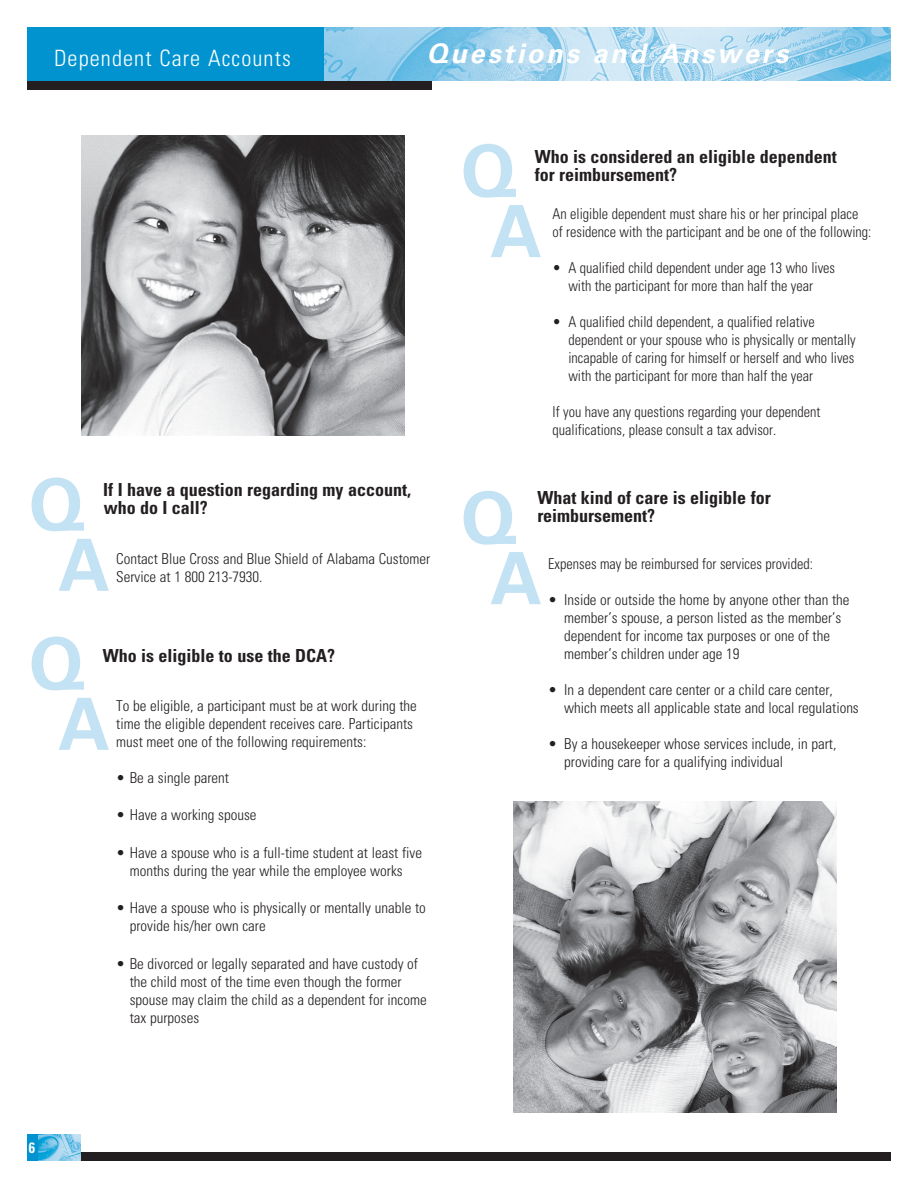
<style>
.page{position:relative;width:918px;height:1188px;background:#fff}
.page>*{position:absolute;margin:0;border:0;box-sizing:border-box;transform-origin:0 0}
.t1{font:700 72px/60.3px "Univers LT Std";color:#c3e2f3;text-align:center}
.t2{font:italic 700 27px "Univers LT Std";letter-spacing:.1em;color:#fff}
.t3{font:300 condensed 22.5px "Univers LT Std";letter-spacing:.05em;color:#fff}
.t4{font:700 condensed 18px/18px "Univers LT Std";color:#231f20}
.t5{font:300 condensed 15px/18px "Univers LT Std";color:#231f20}
.t6{font:300 condensed 15px/18px "Univers LT Std";color:#231f20;scale:.95 1}
.t7{font:700 condensed 15px "Univers LT Std";color:#fff;scale:.95 1}
</style>
<div class="page">
<div style="left:81px;top:1152px;width:810px;height:9px;background:#231f20"></div>
<img style="left:37px;top:1134px;width:44px;height:27px">
<div style="left:27px;top:1134px;width:10px;height:27px;background:#0093d0"></div>
<img style="left:513px;top:801px;width:324px;height:312px">
<img style="left:81px;top:135px;width:324px;height:300px">
<img style="left:324px;top:27px;width:567px;height:54px">
<div style="left:27px;top:27px;width:297px;height:54px;background:#0093d0"></div>
<div style="left:27px;top:81px;width:405px;height:9px;background:#231f20"></div>
<h3 class="t3" style="left:54px;top:49px;width:238px">Dependent Care Accounts</h3>
<h2 class="t2" style="left:427px;top:43px;width:363px">Questions and Answers</h2>
<h1 class="t1" style="left:29px;top:480px;width:83px">Q<br>A</h1>
<p class="t4" style="left:103px;top:482px;width:309px">If I have a question regarding my account, who do I call?</p>
<p class="t5" style="left:116px;top:550px;width:316px">Contact Blue Cross and Blue Shield of Alabama Customer<br>Service at 1 800 213-7930.</p>
<h1 class="t1" style="left:29px;top:639px;width:83px">Q<br>A</h1>
<p class="t4" style="left:103px;top:649px;width:234px">Who is eligible to use the DCA?</p>
<p class="t5" style="left:116px;top:697px;width:302px">To be eligible, a participant must be at work during the time the eligible dependent receives care. Participants must meet one of the following requirements:</p>
<p class="t5" style="left:116px;top:769px;width:114px">• Be a single parent</p>
<p class="t5" style="left:116px;top:807px;width:142px">• Have a working spouse</p>
<p class="t5" style="left:116px;top:844px;width:307px;text-align:center">• Have a spouse who is a full-time student at least five months during the year while the employee works</p>
<p class="t5" style="left:130px;top:900px;width:298px;text-indent:-14px">• Have a spouse who is physically or mentally unable to provide his/her own care</p>
<p class="t5" style="left:130px;top:955px;width:298px;text-indent:-14px">• Be divorced or legally separated and have custody of the child most of the time even though the former spouse may claim the child as a dependent for income tax purposes</p>
<h1 class="t1" style="left:461px;top:146px;width:83px">Q<br>A</h1>
<p class="t4" style="left:535px;top:149px;width:303px">Who is considered an eligible dependent for reimbursement?</p>
<p class="t6" style="left:553px;top:206px;width:337px">An eligible dependent must share his or her principal place of residence with the participant and be one of the following:</p>
<p class="t6" style="left:553px;top:260px;width:299px;text-align:center">• A qualified child dependent under age 13 who lives with the participant for more than half the year</p>
<p class="t6" style="left:568px;top:314px;width:304px;text-indent:-16px">• A qualified child dependent, a qualified relative dependent or your spouse who is physically or mentally incapable of caring for himself or herself and who lives with the participant for more than half the year</p>
<p class="t6" style="left:553px;top:404px;width:284px">If you have any questions regarding your dependent qualifications, please consult a tax advisor.</p>
<h1 class="t1" style="left:461px;top:493px;width:83px">Q<br>A</h1>
<p class="t4" style="left:537px;top:490px;width:235px">What kind of care is eligible for reimbursement?</p>
<p class="t6" style="left:548px;top:556px;width:280px">Expenses may be reimbursed for services provided:</p>
<p class="t5" style="left:564px;top:592px;width:287px;text-indent:-16px">• Inside or outside the home by anyone other than the member’s spouse, a person listed as the member’s dependent for income tax purposes or one of the member’s children under age 19</p>
<p class="t5" style="left:564px;top:682px;width:296px;text-indent:-16px">• In a dependent care center or a child care center, which meets all applicable state and local regulations</p>
<p class="t5" style="left:564px;top:736px;width:274px;text-indent:-16px">• By a housekeeper whose services include, in part, providing care for a qualifying individual</p>
<p class="t7" style="left:29px;top:1142px;width:8px">6</p>
</div>
